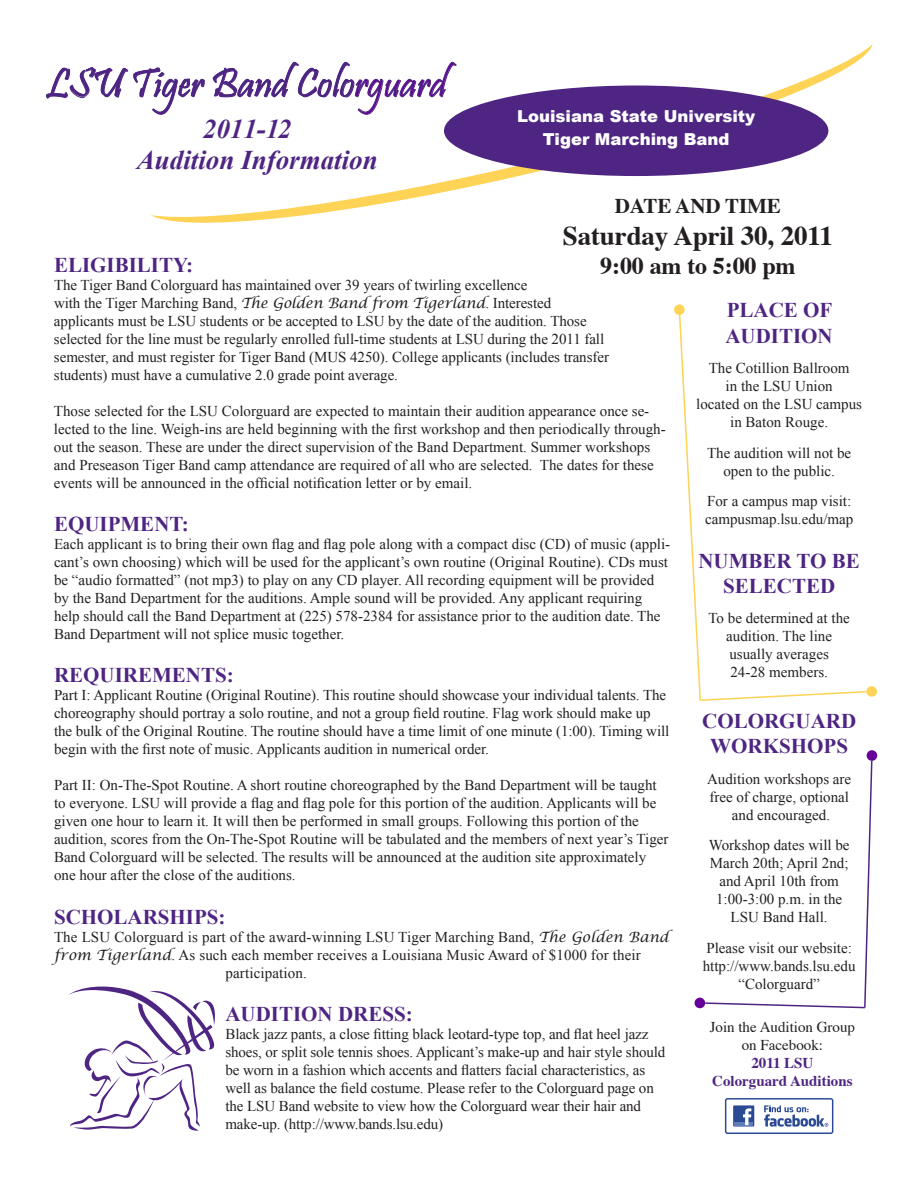
<style>
.page{position:relative;width:918px;height:1188px;background:#fff}
.page>*{position:absolute;margin:0;border:0;box-sizing:border-box;transform-origin:0 0}
.t1{font:41.7px "Pristina";color:#4e2582}
.t2{font:italic 700 27px/31px "Times New Roman";color:#4e2582}
.t3{font:700 27px "Times";letter-spacing:-.005em;color:#231f20}
.t4{font:700 24px "Times";letter-spacing:-.005em;color:#231f20}
.t5{font:700 21px/25.2px "Times New Roman";color:#4e2582;text-align:center}
.t6{font:700 21px "Times";letter-spacing:-.005em;color:#231f20}
.t7{font:900 16.5px/23.2px "Arial";color:#fff;text-align:center}
.t8{font:15px/18px "Times New Roman";color:#231f20}
.t9{font:15px/18px "Times";color:#231f20;text-align:center}
.t10{font:700 15px/18px "Times";color:#4e2582;text-align:center}
.s1{color:#65009a}
.s2{font-family:"Lucida Calligraphy";font-style:italic;font-size:14.25px}
</style>
<div class="page">
<svg style="left:151px;top:44px;width:722px;height:179px"></svg>
<svg style="left:46px;top:67px;width:159px;height:48px"></svg>
<svg style="left:212px;top:61px;width:245px;height:54px"></svg>
<div style="left:444px;top:86px;width:384px;height:90px;background:#4e2582;border-radius:50%"></div>
<div style="left:674px;top:304px;width:11px;height:11px;background:#fed356;border-radius:50%"></div>
<div style="left:866px;top:686px;width:11px;height:11px;background:#fed356;border-radius:50%"></div>
<svg style="left:678px;top:313px;width:190px;height:388px"></svg>
<div style="left:694px;top:998px;width:11px;height:10px;background:#609;border-radius:50%"></div>
<div style="left:867px;top:750px;width:10px;height:11px;background:#609;border-radius:50%"></div>
<svg style="left:704px;top:759px;width:169px;height:250px"></svg>
<svg style="left:68px;top:987px;width:147px;height:144px"></svg>
<svg style="left:725px;top:1098px;width:108px;height:36px"></svg>
<h1 class="t1" style="left:47px;top:60px;width:402px">LSU Tiger Band Colo<span class="s1">rguard</span></h1>
<h2 class="t2" style="left:137px;top:113px;width:242px;text-indent:66px">2011-12<br>Audition Information</h2>
<p class="t7" style="left:517px;top:105px;width:240px">Louisiana State University<br>Tiger Marching Band</p>
<h3 class="t6" style="left:615px;top:186px;width:167px">DATE AND TIME</h3>
<h2 class="t3" style="left:563px;top:210px;width:272px">Saturday April 30, 2011</h2>
<h3 class="t4" style="left:600px;top:243px;width:197px">9:00 am to 5:00 pm</h3>
<h3 class="t5" style="left:54px;top:252px;width:141px">ELIGIBILITY:</h3>
<p class="t8" style="left:54px;top:276px;width:557px">The Tiger Band Colorguard has maintained over 39 years of twirling excellence<br>with the Tiger Marching Band, <span class="s2">The Golden Band from Tigerland</span>. Interested applicants must be LSU students or be accepted to LSU by the date of the audition. Those selected for the line must be regularly enrolled full-time students at LSU during the 2011 fall semester, and must register for Tiger Band (MUS 4250). College applicants (includes transfer students) must have a cumulative 2.0 grade point average.</p>
<p class="t8" style="left:54px;top:402px;width:613px">Those selected for the LSU Colorguard are expected to maintain their audition appearance once se&shy;lected to the line. Weigh-ins are held beginning with the first workshop and then periodically through&shy;out the season. These are under the direct supervision of the Band Department. Summer workshops and Preseason Tiger Band camp attendance are required of all who are selected. The dates for these events will be announced in the official notification letter or by email.</p>
<h3 class="t5" style="left:54px;top:511px;width:136px">EQUIPMENT:</h3>
<p class="t8" style="left:54px;top:535px;width:618px">Each applicant is to bring their own flag and flag pole along with a compact disc (CD) of music (appli&shy;cant’s own choosing) which will be used for the applicant’s own routine (Original Routine). CDs must be “audio formatted” (not mp3) to play on any CD player. All recording equipment will be provided by the Band Department for the auditions. Ample sound will be provided. Any applicant requiring help should call the Band Department at (225) 578-2384 for assistance prior to the audition date. The Band Department will not splice music together.</p>
<h3 class="t5" style="left:54px;top:662px;width:181px">REQUIREMENTS:</h3>
<p class="t8" style="left:54px;top:686px;width:617px">Part I: Applicant Routine (Original Routine). This routine should showcase your individual talents. The choreography should portray a solo routine, and not a group field routine. Flag work should make up the bulk of the Original Routine. The routine should have a time limit of one minute (1:00). Timing will begin with the first note of music. Applicants audition in numerical order.</p>
<p class="t8" style="left:54px;top:776px;width:616px">Part II: On-The-Spot Routine. A short routine choreographed by the Band Department will be taught to everyone. LSU will provide a flag and flag pole for this portion of the audition. Applicants will be given one hour to learn it. It will then be performed in small groups. Following this portion of the audition, scores from the On-The-Spot Routine will be tabulated and the members of next year’s Tiger Band Colorguard will be selected. The results will be announced at the audition site approximately one hour after the close of the auditions.</p>
<h3 class="t5" style="left:54px;top:903px;width:173px">SCHOLARSHIPS:</h3>
<p class="t8" style="left:54px;top:927px;width:616px">The LSU Colorguard is part of the award-winning LSU Tiger Marching Band, <span class="s2">The Golden Band</span></p>
<p class="t8" style="left:54px;top:945px;width:588px"><span class="s2">from Tigerland</span>. As such each member receives a Louisiana Music Award of $1000 for their</p>
<p class="t8" style="left:225px;top:963px;width:83px">participation.</p>
<h3 class="t5" style="left:225px;top:1001px;width:189px">AUDITION DRESS:</h3>
<p class="t8" style="left:225px;top:1024px;width:442px">Black jazz pants, a close fitting black leotard-type top, and flat heel jazz shoes, or split sole tennis shoes. Applicant’s make-up and hair style should be worn in a fashion which accents and flatters facial characteristics, as well as balance the field costume. Please refer to the Colorguard page on the LSU Band website to view how the Colorguard wear their hair and make-up. (http://www.bands.lsu.edu)</p>
<h3 class="t5" style="left:725px;top:297px;width:109px;text-align:left">PLACE OF<br>AUDITION</h3>
<p class="t8" style="left:696px;top:359px;width:167px;text-align:center">The Cotillion Ballroom<br>in the LSU Union<br>located on the LSU campus in Baton Rouge.</p>
<p class="t8" style="left:707px;top:444px;width:146px;text-align:center">The audition will not be open to the public.</p>
<p class="t8" style="left:705px;top:492px;width:150px">For a campus map visit: campusmap.lsu.edu/map</p>
<h3 class="t5" style="left:698px;top:547px;width:163px">NUMBER TO BE<br>SELECTED</h3>
<p class="t8" style="left:708px;top:609px;width:143px;text-align:center">To be determined at the audition. The line usually averages<br>24-28 members.</p>
<h3 class="t5" style="left:702px;top:708px;width:155px">COLORGUARD<br>WORKSHOPS</h3>
<p class="t8" style="left:707px;top:770px;width:146px;text-align:center">Audition workshops are free of charge, optional and encouraged.</p>
<p class="t8" style="left:709px;top:836px;width:142px;text-align:center">Workshop dates will be<br>March 20th; April 2nd; and April 10th from<br>1:00-3:00 p.m. in the<br>LSU Band Hall.</p>
<p class="t8" style="left:703px;top:939px;width:154px;text-align:center">Please visit our website: http://www.bands.lsu.edu “Colorguard”</p>
<p class="t9" style="left:710px;top:1017px;width:147px">Join the Audition Group on Facebook:</p>
<p class="t10" style="left:712px;top:1053px;width:142px">2011 LSU<br>Colorguard Auditions</p>
</div>
